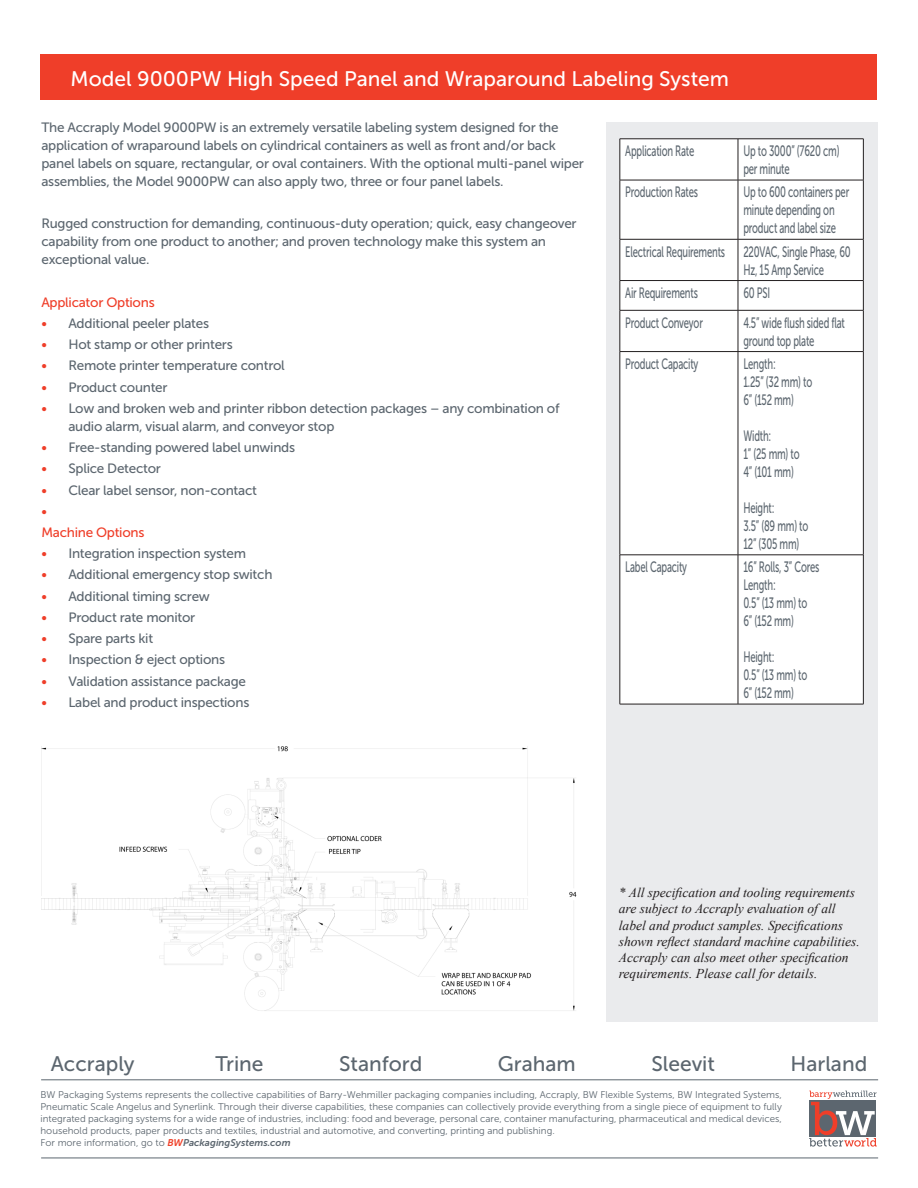
<style>
.page{position:relative;width:918px;height:1188px;background:#fff}
.page>*{position:absolute;margin:0;border:0;box-sizing:border-box;transform-origin:0 0}
.Page_2_Heading{font:21px "Museo Sans 500";color:#fff}
.t1{font:21px "Museo Sans 500";color:#5c666f}
.Page_2_Table_cells{font:15px/18px "Museo Sans 500";letter-spacing:-.02em;color:#5c666f;scale:.63 1}
.Page_2_Body{font:13.5px/18px "Museo Sans 500";letter-spacing:-.02em;color:#5c666f}
.t2{font:italic 13.5px/16.2px "Times New Roman";color:#231f20}
.Page_2_Body-2{font:13.5px "Museo Sans 500";letter-spacing:-.02em;color:#ef3e29}
.t3{font:9.75px/12px "Museo Sans 300";color:#5c666f}
.s1{color:#ef3e29}
.s2{font-family:"Museo Sans 700";font-style:italic;color:#ef4129}
.s3{font-family:"Museo Sans 700";font-style:italic}
</style>
<div class="page">
<div style="left:40px;top:54px;width:838px;height:45px;background:#ef3e29"></div>
<hr style="left:41px;top:1158px;width:837px;height:1px;background:#5c666f">
<hr style="left:41px;top:1080px;width:837px;height:1px;background:#5c666f">
<svg style="left:809px;top:1091px;width:68px;height:56px"></svg>
<div style="left:606px;top:122px;width:272px;height:900px;background:#eaebed"></div>
<div style="left:621px;top:140px;width:242px;height:564px;background:#fff"></div>
<hr style="left:620px;top:139px;width:118px;height:1px;background:#231f20">
<hr style="left:620px;top:139px;width:1px;height:41px;background:#231f20">
<hr style="left:738px;top:139px;width:126px;height:1px;background:#231f20">
<hr style="left:738px;top:139px;width:1px;height:41px;background:#231f20">
<hr style="left:863px;top:139px;width:1px;height:41px;background:#231f20">
<hr style="left:620px;top:180px;width:118px;height:1px;background:#231f20">
<hr style="left:620px;top:180px;width:1px;height:59px;background:#231f20">
<hr style="left:738px;top:180px;width:126px;height:1px;background:#231f20">
<hr style="left:738px;top:180px;width:1px;height:59px;background:#231f20">
<hr style="left:863px;top:180px;width:1px;height:59px;background:#231f20">
<hr style="left:620px;top:239px;width:118px;height:1px;background:#231f20">
<hr style="left:620px;top:239px;width:1px;height:41px;background:#231f20">
<hr style="left:738px;top:239px;width:126px;height:1px;background:#231f20">
<hr style="left:738px;top:239px;width:1px;height:41px;background:#231f20">
<hr style="left:863px;top:239px;width:1px;height:41px;background:#231f20">
<hr style="left:620px;top:280px;width:118px;height:1px;background:#231f20">
<svg style="left:620px;top:281px;width:1px;height:29px"></svg>
<hr style="left:738px;top:280px;width:126px;height:1px;background:#231f20">
<svg style="left:738px;top:281px;width:1px;height:29px"></svg>
<svg style="left:863px;top:281px;width:1px;height:29px"></svg>
<hr style="left:620px;top:310px;width:118px;height:1px;background:#231f20">
<hr style="left:620px;top:311px;width:1px;height:40px;background:#231f20">
<hr style="left:738px;top:310px;width:126px;height:1px;background:#231f20">
<hr style="left:738px;top:311px;width:1px;height:40px;background:#231f20">
<hr style="left:863px;top:311px;width:1px;height:40px;background:#231f20">
<hr style="left:620px;top:351px;width:118px;height:1px;background:#231f20">
<hr style="left:620px;top:352px;width:1px;height:203px;background:#231f20">
<hr style="left:738px;top:351px;width:126px;height:1px;background:#231f20">
<hr style="left:738px;top:352px;width:1px;height:203px;background:#231f20">
<hr style="left:863px;top:352px;width:1px;height:203px;background:#231f20">
<hr style="left:620px;top:555px;width:118px;height:1px;background:#231f20">
<hr style="left:620px;top:555px;width:1px;height:149px;background:#231f20">
<hr style="left:738px;top:555px;width:126px;height:1px;background:#231f20">
<hr style="left:738px;top:555px;width:1px;height:149px;background:#231f20">
<hr style="left:863px;top:555px;width:1px;height:149px;background:#231f20">
<hr style="left:620px;top:704px;width:118px;height:1px;background:#231f20">
<hr style="left:738px;top:704px;width:126px;height:1px;background:#231f20">
<img style="left:41px;top:746px;width:536px;height:265px">
<p class="Page_2_Heading" style="left:71px;top:68px;width:660px">Model 9000PW High Speed Panel and Wraparound Labeling System</p>
<p class="Page_2_Body" style="left:41px;top:118px;width:544px">The Accraply Model 9000PW is an extremely versatile labeling system designed for the application of wraparound labels on cylindrical containers as well as front and/or back panel labels on square, rectangular, or oval containers. With the optional multi-panel wiper assemblies, the Model 9000PW can also apply two, three or four panel labels.</p>
<p class="Page_2_Body" style="left:41px;top:215px;width:537px">Rugged construction for demanding, continuous-duty operation; quick, easy changeover capability from one product to another; and proven technology make this system an exceptional value.</p>
<p class="Page_2_Body-2" style="left:41px;top:295px;width:115px">Applicator Options</p>
<p class="Page_2_Body" style="left:41px;top:314px;width:169px"><span class="s1">•</span> Additional peeler plates</p>
<p class="Page_2_Body" style="left:41px;top:335px;width:193px"><span class="s1">•</span> Hot stamp or other printers</p>
<p class="Page_2_Body" style="left:41px;top:357px;width:245px"><span class="s1">•</span> Remote printer temperature control</p>
<p class="Page_2_Body" style="left:41px;top:378px;width:128px"><span class="s1">•</span> Product counter</p>
<p class="Page_2_Body" style="left:68px;top:399px;width:493px;text-indent:-27px"><span class="s1">•</span> Low and broken web and printer ribbon detection packages – any combination of audio alarm, visual alarm, and conveyor stop</p>
<p class="Page_2_Body" style="left:41px;top:438px;width:255px"><span class="s1">•</span> Free-standing powered label unwinds</p>
<p class="Page_2_Body" style="left:41px;top:460px;width:121px"><span class="s1">•</span> Splice Detector</p>
<p class="Page_2_Body" style="left:41px;top:481px;width:217px"><span class="s1">•</span> Clear label sensor, non-contact</p>
<p class="Page_2_Body-2" style="left:41px;top:504px;width:7px">•</p>
<p class="Page_2_Body-2" style="left:41px;top:525px;width:105px">Machine Options</p>
<p class="Page_2_Body" style="left:41px;top:545px;width:206px"><span class="s1">•</span> Integration inspection system</p>
<p class="Page_2_Body" style="left:41px;top:566px;width:233px"><span class="s1">•</span> Additional emergency stop switch</p>
<p class="Page_2_Body" style="left:41px;top:587px;width:170px"><span class="s1">•</span> Additional timing screw</p>
<p class="Page_2_Body" style="left:41px;top:608px;width:155px"><span class="s1">•</span> Product rate monitor</p>
<p class="Page_2_Body" style="left:41px;top:630px;width:113px"><span class="s1">•</span> Spare parts kit</p>
<p class="Page_2_Body" style="left:41px;top:651px;width:185px"><span class="s1">•</span> Inspection &amp; eject options</p>
<p class="Page_2_Body" style="left:41px;top:672px;width:206px"><span class="s1">•</span> Validation assistance package</p>
<p class="Page_2_Body" style="left:41px;top:693px;width:209px"><span class="s1">•</span> Label and product inspections</p>
<p class="Page_2_Table_cells" style="left:625px;top:142px;width:111px">Application Rate</p>
<p class="Page_2_Table_cells" style="left:743px;top:142px;width:154px">Up to 3000” (7620 cm)</p>
<p class="Page_2_Table_cells" style="left:743px;top:160px;width:75px">per minute</p>
<p class="Page_2_Table_cells" style="left:625px;top:183px;width:117px">Production Rates</p>
<p class="Page_2_Table_cells" style="left:743px;top:183px;width:169px">Up to 600 containers per minute depending on product and label size</p>
<p class="Page_2_Table_cells" style="left:625px;top:242px;width:160px">Electrical Requirements</p>
<p class="Page_2_Table_cells" style="left:743px;top:242px;width:172px">220VAC, Single Phase, 60<br>Hz, 15 Amp Service</p>
<p class="Page_2_Table_cells" style="left:625px;top:284px;width:117px">Air Requirements</p>
<p class="Page_2_Table_cells" style="left:743px;top:284px;width:44px">60 PSI</p>
<p class="Page_2_Table_cells" style="left:625px;top:313px;width:125px">Product Conveyor</p>
<p class="Page_2_Table_cells" style="left:743px;top:313px;width:163px">4.5” wide flush sided flat ground top plate</p>
<p class="Page_2_Table_cells" style="left:625px;top:355px;width:118px">Product Capacity</p>
<p class="Page_2_Table_cells" style="left:743px;top:355px;width:53px">Length:</p>
<p class="Page_2_Table_cells" style="left:743px;top:373px;width:111px">1.25” (32 mm) to</p>
<p class="Page_2_Table_cells" style="left:743px;top:391px;width:82px">6” (152 mm)</p>
<p class="Page_2_Table_cells" style="left:743px;top:427px;width:46px">Width:</p>
<p class="Page_2_Table_cells" style="left:743px;top:445px;width:91px">1” (25 mm) to</p>
<p class="Page_2_Table_cells" style="left:743px;top:463px;width:82px">4” (101 mm)</p>
<p class="Page_2_Table_cells" style="left:743px;top:499px;width:51px">Height:</p>
<p class="Page_2_Table_cells" style="left:743px;top:517px;width:105px">3.5” (89 mm) to</p>
<p class="Page_2_Table_cells" style="left:743px;top:535px;width:90px">12” (305 mm)</p>
<p class="Page_2_Table_cells" style="left:625px;top:558px;width:100px">Label Capacity</p>
<p class="Page_2_Table_cells" style="left:743px;top:558px;width:122px">16” Rolls, 3” Cores</p>
<p class="Page_2_Table_cells" style="left:743px;top:576px;width:53px">Length:</p>
<p class="Page_2_Table_cells" style="left:743px;top:594px;width:103px">0.5” (13 mm) to</p>
<p class="Page_2_Table_cells" style="left:743px;top:612px;width:82px">6” (152 mm)</p>
<p class="Page_2_Table_cells" style="left:743px;top:648px;width:51px">Height:</p>
<p class="Page_2_Table_cells" style="left:743px;top:666px;width:103px">0.5” (13 mm) to</p>
<p class="Page_2_Table_cells" style="left:743px;top:684px;width:82px">6” (152 mm)</p>
<p class="t2" style="left:619px;top:884px;width:242px">* All specification and tooling requirements are subject to Accraply evaluation of all label and product samples. Specifications shown reflect standard machine capabilities.<br>Accraply can also meet other specification requirements. Please call for details.</p>
<h1 class="t1" style="left:51px;top:1052px;width:85px">Accraply</h1>
<h1 class="t1" style="left:216px;top:1052px;width:49px">Trine</h1>
<h1 class="t1" style="left:339px;top:1052px;width:85px">Stanford</h1>
<h1 class="t1" style="left:498px;top:1052px;width:79px">Graham</h1>
<h1 class="t1" style="left:651px;top:1052px;width:65px">Sleevit</h1>
<h1 class="t1" style="left:791px;top:1052px;width:78px">Harland</h1>
<p class="t3" style="left:40px;top:1089px;width:743px">BW Packaging Systems represents the collective capabilities of Barry-Wehmiller packaging companies including, Accraply, BW Flexible Systems, BW Integrated Systems, Pneumatic Scale Angelus and Synerlink. Through their diverse capabilities, these companies can collectively provide everything from a single piece of equipment to fully integrated packaging systems for a wide range of industries, including: food and beverage, personal care, container manufacturing, pharmaceutical and medical devices, household products, paper products and textiles, industrial and automotive, and converting, printing and publishing.<br>For more information, go to <span class="s2">BW</span><span class="s3">PackagingSystems.com</span></p>
</div>
